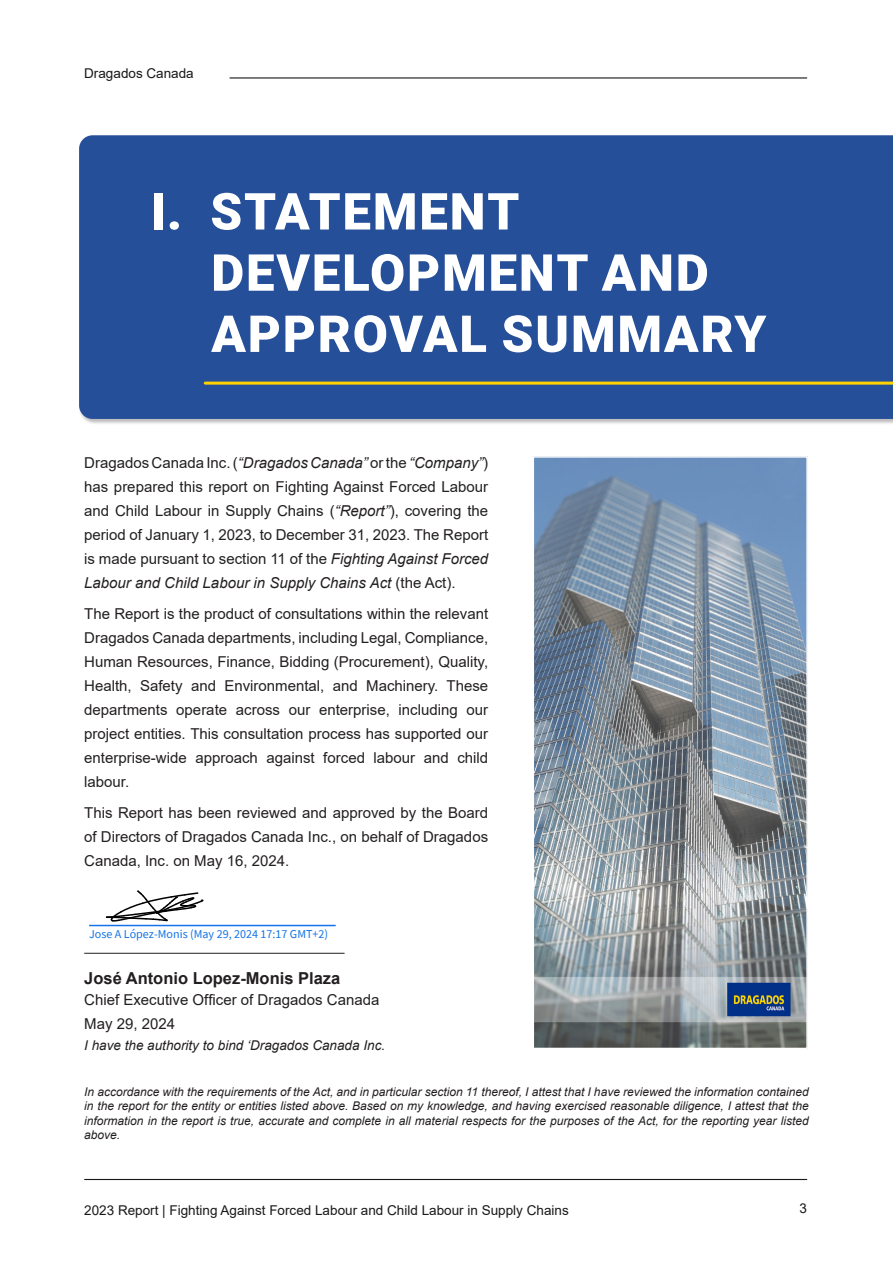
<style>
.page{position:relative;width:893px;height:1263px;background:#fff}
.page>*{position:absolute;margin:0;border:0;box-sizing:border-box;transform-origin:0 0}
.t1{font:900 51px/61.2px "Roboto";letter-spacing:.035em;color:#fff}
.t2{font:700 16.5px "Arial";color:#231f20}
.t3{font:15px/24px "Arial";color:#231f20;text-align:justify}
.t4{font:13.5px "Arial";color:#1a181a}
.t5{font:italic 13.5px "Arial";color:#231f20}
.t6{font:italic 12px/14.4px "Arial";color:#231f20;text-align:justify}
.t7{font:12px "Source Sans Pro";color:#1473e6}
.s1{font-style:italic}
</style>
<div class="page">
<hr style="left:230px;top:77px;width:577px;height:2px;background:#1a181a">
<hr style="left:84px;top:1179px;width:723px;height:1px;background:#1a181a">
<div style="left:79px;top:135px;width:814px;height:290px;background:#231f20;opacity:.3"></div>
<div style="left:79px;top:135px;width:814px;height:284px;background:#264f99"></div>
<img style="left:536px;top:459px;width:269px;height:587px">
<div style="left:533px;top:456px;width:275px;height:593px;border:2px solid #fff"></div>
<hr style="left:205px;top:382px;width:688px;height:3px;background:#ffd200">
<hr style="left:84px;top:953px;width:261px;height:1px;background:#231f20">
<hr style="left:89px;top:925px;width:247px;height:1px;background:#1473e6">
<svg style="left:105px;top:890px;width:99px;height:32px"></svg>
<p class="t4" style="left:84px;top:64px;width:111px">Dragados Canada</p>
<h1 class="t1" style="left:211px;top:179px;width:557px;text-indent:-61px">I. STATEMENT<br>DEVELOPMENT AND<br>APPROVAL SUMMARY</h1>
<p class="t3" style="left:84px;top:451px;width:405px">Dragados Canada Inc. (<span class="s1">“Dragados Canada”</span> or the <span class="s1">“Company”</span>) has prepared this report on Fighting Against Forced Labour and Child Labour in Supply Chains (<span class="s1">“Report”</span>), covering the period of January 1, 2023, to December 31, 2023. The Report is made pursuant to section 11 of the <span class="s1">Fighting Against Forced Labour and Child Labour in Supply Chains Act</span> (the Act).</p>
<p class="t3" style="left:84px;top:601px;width:405px">The Report is the product of consultations within the relevant Dragados Canada departments, including Legal, Compliance, Human Resources, Finance, Bidding (Procurement), Quality, Health, Safety and Environmental, and Machinery. These departments operate across our enterprise, including our project entities. This consultation process has supported our enterprise-wide approach against forced labour and child labour.</p>
<p class="t3" style="left:84px;top:800px;width:405px">This Report has been reviewed and approved by the Board of Directors of Dragados Canada Inc., on behalf of Dragados Canada, Inc. on May 16, 2024.</p>
<p class="t7" style="left:89px;top:929px;width:241px">Jose A López-Monis (May 29, 2024 17:17 GMT+2)</p>
<p class="t2" style="left:84px;top:967px;width:258px">José Antonio Lopez-Monis Plaza</p>
<p class="t3" style="left:84px;top:988px;width:297px">Chief Executive Officer of Dragados Canada<br>May 29, 2024</p>
<p class="t5" style="left:84px;top:1037px;width:302px">I have the authority to bind ‘Dragados Canada Inc.</p>
<p class="t6" style="left:84px;top:1085px;width:726px">In accordance with the requirements of the Act, and in particular section 11 thereof, I attest that I have reviewed the information contained in the report for the entity or entities listed above. Based on my knowledge, and having exercised reasonable diligence, I attest that the information in the report is true, accurate and complete in all material respects for the purposes of the Act, for the reporting year listed above.</p>
<p class="t4" style="left:84px;top:1200px;width:486px">2023 Report | Fighting Against Forced Labour and Child Labour in Supply Chains</p>
<p class="t4" style="left:800px;top:1199px;width:9px">3</p>
</div>
